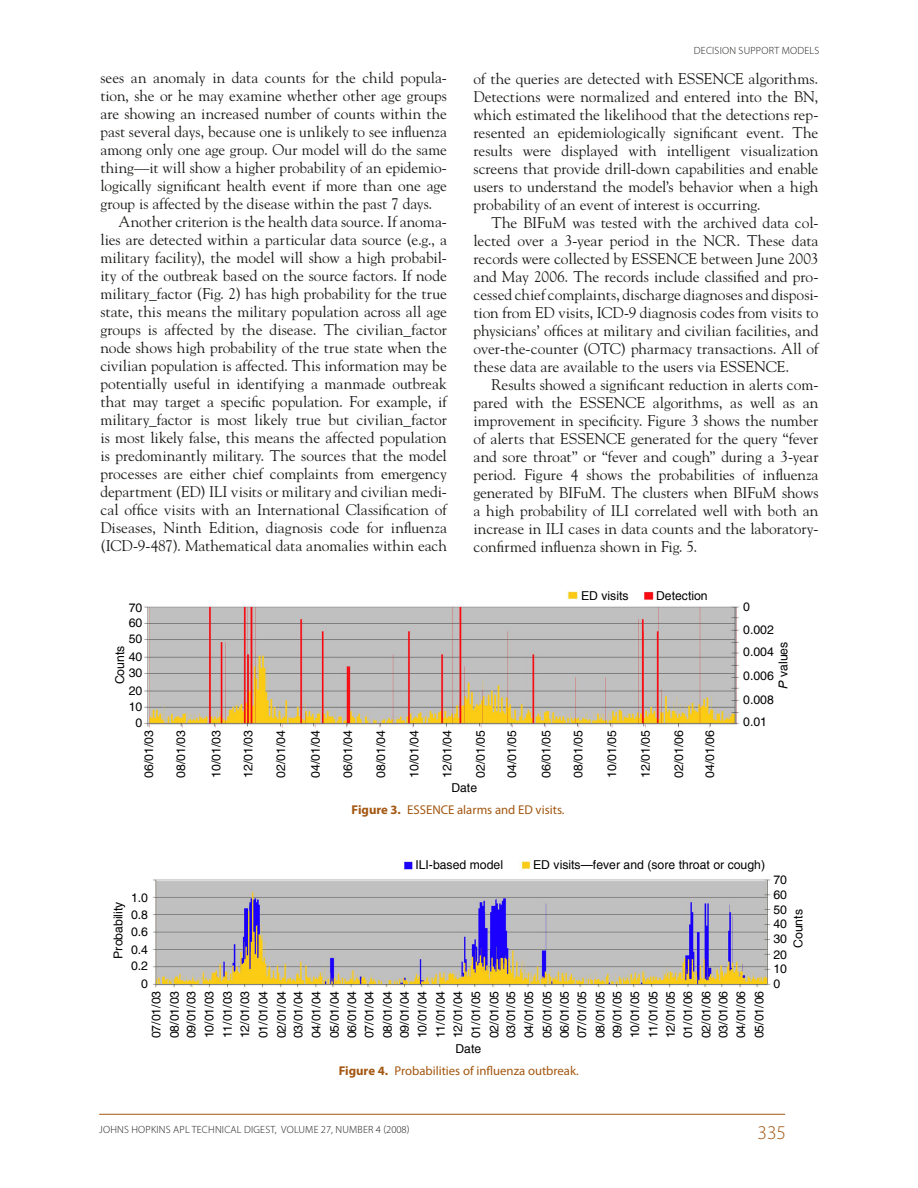
<style>
.page{position:relative;width:918px;height:1188px;background:#fff}
.page>*{position:absolute;margin:0;border:0;box-sizing:border-box;transform-origin:0 0}
.t1{font:300 19.5px "Myriad Pro";color:#a35711}
.t2{font:15.45px/18px "Hopkins Goudy";color:#1c1c1a;text-align:justify}
.t3{font:12.75px "Myriad Pro";color:#a35711}
.t4{font:12.3px/17.9px "Helvetica";color:#000;text-align:justify}
.t5{font:300 10.5px "Myriad Pro";letter-spacing:.02em;color:#1c1c1a}
.s1{font-family:"Arial";font-style:italic}
.s2{font-weight:700}
</style>
<div class="page">
<hr style="left:99px;top:1114px;width:686px;height:1px;background:#a35711">
<svg style="left:566px;top:591px;width:12px;height:9px"></svg>
<svg style="left:641px;top:591px;width:13px;height:9px"></svg>
<img style="left:144px;top:606px;width:595px;height:122px">
<svg style="left:403px;top:861px;width:10px;height:9px"></svg>
<svg style="left:519px;top:860px;width:12px;height:10px"></svg>
<img style="left:153px;top:879px;width:618px;height:109px">
<p class="t2" style="left:100px;top:68px;width:348px">sees an anomaly in data counts for the child popula-</p>
<p class="t2" style="left:100px;top:86px;width:348px">tion, she or he may examine whether other age groups</p>
<p class="t2" style="left:100px;top:104px;width:348px">are showing an increased number of counts within the</p>
<p class="t2" style="left:100px;top:122px;width:348px">past several days, because one is unlikely to see influenza</p>
<p class="t2" style="left:100px;top:140px;width:348px">among only one age group. Our model will do the same</p>
<p class="t2" style="left:100px;top:158px;width:348px">thing—it will show a higher probability of an epidemio-</p>
<p class="t2" style="left:100px;top:176px;width:348px">logically significant health event if more than one age</p>
<p class="t2" style="left:100px;top:194px;width:333px">group is affected by the disease within the past 7 days.</p>
<p class="t2" style="left:118px;top:212px;width:330px">Another criterion is the health data source. If anoma-</p>
<p class="t2" style="left:100px;top:230px;width:348px">lies are detected within a particular data source (e.g., a</p>
<p class="t2" style="left:100px;top:248px;width:348px">military facility), the model will show a high probabil-</p>
<p class="t2" style="left:100px;top:266px;width:348px">ity of the outbreak based on the source factors. If node</p>
<p class="t2" style="left:100px;top:284px;width:348px">military_factor (Fig. 2) has high probability for the true</p>
<p class="t2" style="left:100px;top:302px;width:348px">state, this means the military population across all age</p>
<p class="t2" style="left:100px;top:320px;width:348px">groups is affected by the disease. The civilian_factor</p>
<p class="t2" style="left:100px;top:338px;width:348px">node shows high probability of the true state when the</p>
<p class="t2" style="left:100px;top:356px;width:348px">civilian population is affected. This information may be</p>
<p class="t2" style="left:100px;top:374px;width:348px">potentially useful in identifying a manmade outbreak</p>
<p class="t2" style="left:100px;top:392px;width:348px">that may target a specific population. For example, if</p>
<p class="t2" style="left:100px;top:410px;width:348px">military_factor is most likely true but civilian_factor</p>
<p class="t2" style="left:100px;top:428px;width:348px">is most likely false, this means the affected population</p>
<p class="t2" style="left:100px;top:446px;width:348px">is predominantly military. The sources that the model</p>
<p class="t2" style="left:100px;top:464px;width:348px">processes are either chief complaints from emergency</p>
<p class="t2" style="left:100px;top:482px;width:348px">department (ED) ILI visits or military and civilian medi-</p>
<p class="t2" style="left:100px;top:500px;width:348px">cal office visits with an International Classification of</p>
<p class="t2" style="left:100px;top:518px;width:348px">Diseases, Ninth Edition, diagnosis code for influenza</p>
<p class="t2" style="left:100px;top:536px;width:348px">(ICD-9-487). Mathematical data anomalies within each</p>
<p class="t5" style="left:694px;top:45px;width:127px">DECISION SUPPORT MODELS</p>
<p class="t2" style="left:474px;top:70px;width:347px">of the queries are detected with ESSENCE algorithms.<br>Detections were normalized and entered into the BN, which estimated the likelihood that the detections rep&shy;resented an epidemiologically significant event. The results were displayed with intelligent visualization screens that provide drill-down capabilities and enable users to understand the model’s behavior when a high probability of an event of interest is occurring.</p>
<p class="t2" style="left:474px;top:214px;width:346px;text-indent:18px">The BIFuM was tested with the archived data col&shy;lected over a 3‑year period in the NCR. These data records were collected by ESSENCE between June 2003 and May 2006. The records include classified and pro&shy;cessed chief complaints, discharge diagnoses and disposi&shy;tion from ED visits, ICD‑9 diagnosis codes from visits to physicians’ offices at military and civilian facilities, and over-the-counter (OTC) pharmacy transactions. All of these data are available to the users via ESSENCE.</p>
<p class="t2" style="left:474px;top:376px;width:347px;text-indent:18px">Results showed a significant reduction in alerts com&shy;pared with the ESSENCE algorithms, as well as an improvement in specificity. Figure 3 shows the number of alerts that ESSENCE generated for the query “fever and sore throat” or “fever and cough” during a 3-year period. Figure 4 shows the probabilities of influenza generated by BIFuM. The clusters when BIFuM shows a high probability of ILI correlated well with both an increase in ILI cases in data counts and the laboratory&shy;confirmed influenza shown in Fig. 5.</p>
<p class="t4" style="left:581px;top:587px;width:49px">ED visits</p>
<p class="t4" style="left:656px;top:587px;width:53px">Detection</p>
<p class="t4" style="left:743px;top:595px;width:32px;line-height:23.4px;text-align:left">0<br>0.002<br>0.004<br>0.006<br>0.008</p>
<p class="t4" style="left:743px;top:713px;width:25px">0.01</p>
<p class="t4" style="left:129px;top:599px;width:15px;line-height:16.8px">70<br>60<br>50<br>40<br>30<br>20</p>
<p class="t4" style="left:129px;top:699px;width:15px;line-height:15.8px;text-align:center">10<br>0</p>
<p class="t4" style="left:111px;top:684px;width:40px;rotate:-90deg">Counts</p>
<p class="t4" style="left:774px;top:689px;width:48px;rotate:-90deg"><span class="s1">P</span> values</p>
<p class="t4" style="left:140px;top:778px;width:49px;rotate:-90deg">06/01/03</p>
<p class="t4" style="left:172px;top:778px;width:49px;rotate:-90deg">08/01/03</p>
<p class="t4" style="left:207px;top:778px;width:49px;rotate:-90deg">10/01/03</p>
<p class="t4" style="left:239px;top:778px;width:49px;rotate:-90deg">12/01/03</p>
<p class="t4" style="left:272px;top:778px;width:49px;rotate:-90deg">02/01/04</p>
<p class="t4" style="left:307px;top:778px;width:49px;rotate:-90deg">04/01/04</p>
<p class="t4" style="left:339px;top:778px;width:49px;rotate:-90deg">06/01/04</p>
<p class="t4" style="left:372px;top:778px;width:49px;rotate:-90deg">08/01/04</p>
<p class="t4" style="left:405px;top:778px;width:49px;rotate:-90deg">10/01/04</p>
<p class="t4" style="left:438px;top:778px;width:49px;rotate:-90deg">12/01/04</p>
<p class="t4" style="left:472px;top:778px;width:49px;rotate:-90deg">02/01/05</p>
<p class="t4" style="left:503px;top:778px;width:49px;rotate:-90deg">04/01/05</p>
<p class="t4" style="left:537px;top:778px;width:49px;rotate:-90deg">06/01/05</p>
<p class="t4" style="left:569px;top:778px;width:49px;rotate:-90deg">08/01/05</p>
<p class="t4" style="left:603px;top:778px;width:49px;rotate:-90deg">10/01/05</p>
<p class="t4" style="left:637px;top:778px;width:49px;rotate:-90deg">12/01/05</p>
<p class="t4" style="left:670px;top:778px;width:49px;rotate:-90deg">02/01/06</p>
<p class="t4" style="left:701px;top:778px;width:49px;rotate:-90deg">04/01/06</p>
<p class="t4" style="left:451px;top:779px;width:27px">Date</p>
<p class="t3" style="left:352px;top:802px;width:214px"><span class="s2">Figure 3.</span> ESSENCE alarms and ED visits.</p>
<p class="t4" style="left:415px;top:856px;width:89px">ILI-based model</p>
<p class="t4" style="left:533px;top:856px;width:233px">ED visits—fever and (sore throat or cough)</p>
<p class="t4" style="left:773px;top:873px;width:15px;line-height:14.9px">70<br>60<br>50</p>
<p class="t4" style="left:773px;top:916px;width:15px;line-height:15.6px">40<br>30<br>20</p>
<p class="t4" style="left:773px;top:961px;width:15px;line-height:14.9px">10<br>0</p>
<p class="t4" style="left:131px;top:889px;width:19px;line-height:17.4px;text-align:right">1.0<br>0.8<br>0.6<br>0.4<br>0.2<br>0</p>
<p class="t4" style="left:109px;top:959px;width:59px;rotate:-90deg">Probability</p>
<p class="t4" style="left:789px;top:948px;width:40px;rotate:-90deg">Counts</p>
<p class="t4" style="left:147px;top:1038px;width:49px;line-height:18.3px;rotate:-90deg">07/01/03<br>08/01/03</p>
<p class="t4" style="left:182px;top:1038px;width:49px;rotate:-90deg">09/01/03<br>10/01/03<br>11/01/03<br>12/01/03<br>01/01/04<br>02/01/04</p>
<p class="t4" style="left:289px;top:1038px;width:49px;rotate:-90deg">03/01/04<br>04/01/04<br>05/01/04<br>06/01/04<br>07/01/04<br>08/01/04</p>
<p class="t4" style="left:395px;top:1038px;width:49px;rotate:-90deg">09/01/04<br>10/01/04<br>11/01/04<br>12/01/04<br>01/01/05<br>02/01/05</p>
<p class="t4" style="left:502px;top:1038px;width:49px;rotate:-90deg">03/01/05<br>04/01/05<br>05/01/05<br>06/01/05<br>07/01/05<br>08/01/05</p>
<p class="t4" style="left:608px;top:1038px;width:49px;rotate:-90deg">09/01/05<br>10/01/05<br>11/01/05<br>12/01/05<br>01/01/06<br>02/01/06</p>
<p class="t4" style="left:714px;top:1038px;width:49px;rotate:-90deg">03/01/06<br>04/01/06<br>05/01/06</p>
<p class="t4" style="left:455px;top:1039px;width:27px">Date</p>
<p class="t3" style="left:339px;top:1063px;width:242px"><span class="s2">Figure 4.</span> Probabilities of influenza outbreak.</p>
<p class="t5" style="left:99px;top:1123px;width:312px">JOHNS HOPKINS APL TECHN ICAL DIGEST, VOLUME 27, NUMBER 4 (2008)</p>
<p class="t1" style="left:758px;top:1121px;width:30px">335</p>
</div>
